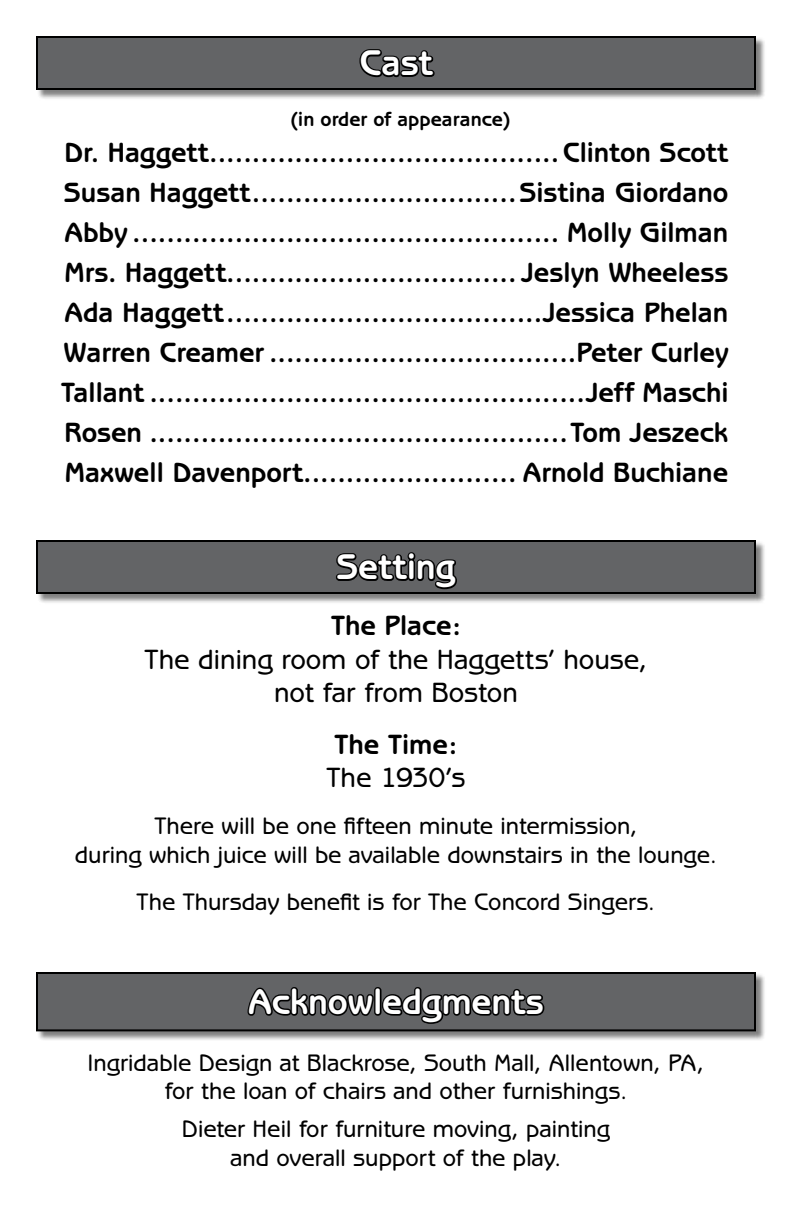
<style>
.page{position:relative;width:792px;height:1224px;background:#fff}
.page>*{position:absolute;margin:0;border:0;box-sizing:border-box;transform-origin:0 0}
.t1{font:700 36px "Benguiat Gothic";letter-spacing:-.005em;color:#fff}
.t2{font:700 28px/40px "Benguiat Gothic";letter-spacing:-.005em;color:#000;text-align:justify}
.t3{font:500 28px/33.6px "Benguiat Gothic";color:#000;text-align:center}
.t4{font:500 24px/28.8px "Benguiat Gothic";color:#000;text-align:center}
.t5{font:700 20px "Benguiat Gothic";color:#000}
</style>
<div class="page">
<div style="left:37px;top:37px;width:730px;height:64px;background:#000;opacity:.5"></div>
<div style="left:37px;top:37px;width:718px;height:52px;background:#636466"></div>
<svg style="left:359px;top:49px;width:76px;height:29px"></svg>
<div style="left:36px;top:36px;width:720px;height:54px;border:2px solid #000"></div>
<div style="left:37px;top:541px;width:730px;height:64px;background:#000;opacity:.5"></div>
<div style="left:37px;top:541px;width:718px;height:52px;background:#636466"></div>
<svg style="left:336px;top:552px;width:121px;height:38px"></svg>
<div style="left:36px;top:540px;width:720px;height:54px;border:2px solid #000"></div>
<div style="left:37px;top:973px;width:730px;height:69px;background:#000;opacity:.5"></div>
<div style="left:37px;top:973px;width:718px;height:57px;background:#636466"></div>
<svg style="left:247px;top:987px;width:127px;height:29px"></svg>
<div style="left:374px;top:987px;width:7px;height:29px;border:3px solid #000;border-radius:2px"></div>
<svg style="left:381px;top:987px;width:164px;height:37px"></svg>
<div style="left:36px;top:972px;width:720px;height:59px;border:2px solid #000"></div>
<p class="t1" style="left:359px;top:42px;width:75px">Cast</p>
<p class="t5" style="left:290px;top:107px;width:222px">(in order of appearance)</p>
<p class="t2" style="left:61px;top:133px;width:669px">Dr. Haggett.........................................Clinton Scott Susan Haggett...............................Sistina Giordano Abby .................................................. Molly Gilman Mrs. Haggett.................................. Jeslyn Wheeless Ada Haggett.....................................Jessica Phelan Warren Creamer ....................................Peter Curley Tallant ...................................................Jeff Maschi Rosen .................................................Tom Jeszeck Maxwell Davenport......................... Arnold Buchiane</p>
<p class="t1" style="left:336px;top:546px;width:121px">Setting</p>
<p class="t2" style="left:331px;top:606px;width:131px">The Place:</p>
<p class="t3" style="left:145px;top:642px;width:504px">The dining room of the Haggetts’ house, not far from Boston</p>
<p class="t2" style="left:335px;top:724px;width:124px">The Time:</p>
<p class="t3" style="left:327px;top:761px;width:140px">The 1930’s</p>
<p class="t4" style="left:75px;top:812px;width:644px">There will be one fifteen minute intermission,<br>during which juice will be available downstairs in the lounge.</p>
<p class="t4" style="left:137px;top:887px;width:520px">The Thursday benefit is for The Concord Singers.</p>
<p class="t1" style="left:248px;top:981px;width:297px">Acknowledgments</p>
<p class="t4" style="left:88px;top:1048px;width:618px">Ingridable Design at Blackrose, South Mall, Allentown, PA, for the loan of chairs and other furnishings.</p>
<p class="t4" style="left:182px;top:1115px;width:430px">Dieter Heil for furniture moving, painting and overall support of the play.</p>
</div>
